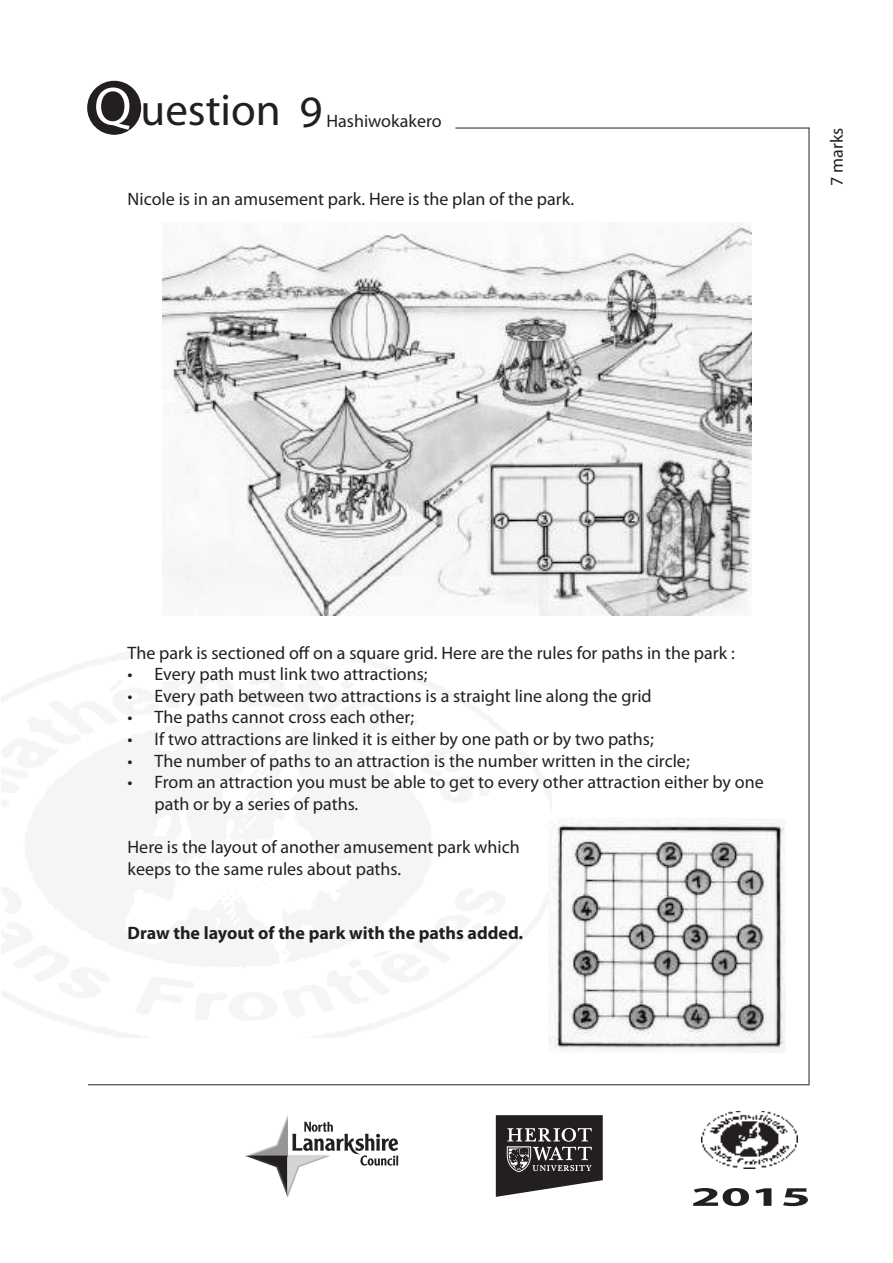
<style>
.page{position:relative;width:893px;height:1263px;background:#fff}
.page>*{position:absolute;margin:0;border:0;box-sizing:border-box;transform-origin:0 0}
.t1{font:45px "Myriad Pro";color:#241f1f}
.t2{font:700 27px "Myriad Pro";color:#241f1f;scale:2 1}
.t3{font:18px/21.6px "Myriad Pro";color:#241f1f}
.t4{font:700 18px "Myriad Pro";color:#241f1f}
.s1{font-size:54px;color:#fff}
</style>
<div class="page">
<hr style="left:809px;top:128px;width:1px;height:957px;background:#241f1f">
<img style="left:701px;top:1111px;width:96px;height:57px">
<hr style="left:88px;top:1084px;width:721px;height:1px;background:#241f1f">
<div style="left:87px;top:81px;width:54px;height:54px;background:#241f1f;border-radius:50%"></div>
<svg style="left:245px;top:1115px;width:153px;height:82px"></svg>
<svg style="left:495px;top:1115px;width:108px;height:82px;background:#565252"></svg>
<hr style="left:455px;top:128px;width:354px;height:1px;background:#241f1f">
<img style="left:162px;top:222px;width:589px;height:394px">
<img style="left:549px;top:819px;width:237px;height:233px">
<h1 class="t1" style="left:94px;top:85px;width:188px"><span class="s1">Q</span> uestion</h1>
<h1 class="t1" style="left:300px;top:88px;width:25px">9</h1>
<p class="t3" style="left:326px;top:111px;width:117px">Hashiwokakero</p>
<p class="t3" style="left:128px;top:188px;width:448px">Nicole is in an amusement park. Here is the plan of the park.</p>
<p class="t3" style="left:826px;top:186px;width:60px;rotate:-90deg">7 marks</p>
<p class="t3" style="left:128px;top:642px;width:609px">The park is sectioned off on a square grid. Here are the rules for paths in the park :</p>
<p class="t3" style="left:128px;top:664px;width:302px">• Every path must link two attractions;</p>
<p class="t3" style="left:128px;top:685px;width:526px">• Every path between two attractions is a straight line along the grid</p>
<p class="t3" style="left:128px;top:707px;width:288px">• The paths cannot cross each other;</p>
<p class="t3" style="left:128px;top:728px;width:528px">• If two attractions are linked it is either by one path or by two paths;</p>
<p class="t3" style="left:128px;top:750px;width:564px">• The number of paths to an attraction is the number written in the circle;</p>
<p class="t3" style="left:155px;top:772px;width:611px;text-indent:-27px">• From an attraction you must be able to get to every other attraction either by one path or by a series of paths.</p>
<p class="t3" style="left:128px;top:836px;width:394px">Here is the layout of another amusement park which keeps to the same rules about paths.</p>
<p class="t4" style="left:128px;top:923px;width:397px">Draw the layout of the park with the paths added.</p>
<h2 class="t2" style="left:691px;top:1181px;width:61px">2015</h2>
</div>
